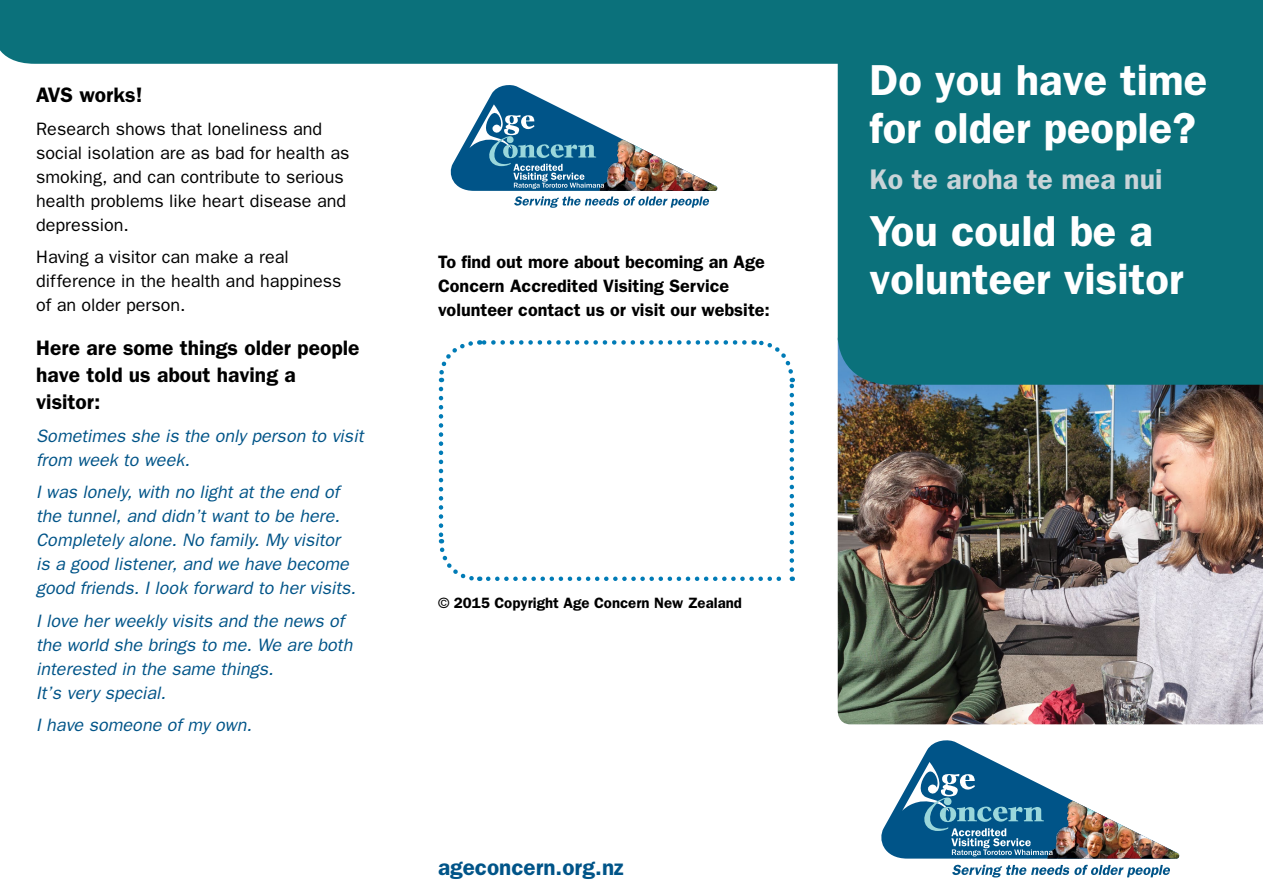
<style>
.page{position:relative;width:1263px;height:893px;background:#fff}
.page>*{position:absolute;margin:0;border:0;box-sizing:border-box;transform-origin:0 0}
.t1{font:600 43.5px/48px "Franklin Gothic";color:#fff}
.t2{font:600 28.5px "Franklin Gothic";color:#c9d4d8}
.t3{font:600 22.5px "Franklin Gothic";color:#005488}
.t4{font:600 21px/27px "Franklin Gothic";color:#000}
.t5{font:italic 18px/24px "Franklin Gothic";color:#005488}
.t6{font:18px/24px "Franklin Gothic";color:#000}
.t7{font:600 18px/24px "Franklin Gothic";color:#000}
.t8{font:600 15px "Franklin Gothic";color:#000}
.s1{font-weight:400}
</style>
<div class="page">
<img style="left:838px;top:385px;width:425px;height:339px">
<div style="left:838px;top:0;width:425px;height:385px;background:#0b717b"></div>
<svg style="left:438px;top:389px;width:42px;height:192px"></svg>
<svg style="left:488px;top:576px;width:305px;height:5px"></svg>
<svg style="left:753px;top:340px;width:42px;height:230px"></svg>
<svg style="left:438px;top:340px;width:306px;height:42px"></svg>
<svg style="left:952px;top:865px;width:218px;height:12px"></svg>
<svg style="left:881px;top:740px;width:298px;height:119px"></svg>
<svg style="left:450px;top:85px;width:267px;height:123px"></svg>
<div style="left:0;top:0;width:857px;height:64px;background:#0b717b"></div>
<p class="t4" style="left:36px;top:81px;width:108px">AVS works!</p>
<p class="t6" style="left:36px;top:116px;width:315px">Research shows that loneliness and social isolation are as bad for health as smoking, and can contribute to serious health problems like heart disease and depression.</p>
<p class="t6" style="left:36px;top:244px;width:307px">Having a visitor can make a real difference in the health and happiness of an older person.</p>
<p class="t4" style="left:36px;top:334px;width:325px">Here are some things older people have told us about having a visitor:</p>
<p class="t5" style="left:36px;top:423px;width:329px">Sometimes she is the only person to visit from week to week.</p>
<p class="t5" style="left:36px;top:480px;width:321px">I was lonely, with no light at the end of the tunnel, and didn’t want to be here.<br>Completely alone. No family. My visitor is a good listener, and we have become good friends. I look forward to her visits.</p>
<p class="t5" style="left:36px;top:608px;width:318px">I love her weekly visits and the news of the world she brings to me. We are both interested in the same things.<br>It’s very special.</p>
<p class="t5" style="left:36px;top:713px;width:217px">I have someone of my own.</p>
<p class="t7" style="left:438px;top:249px;width:333px">To find out more about becoming an Age<br>Concern Accredited Visiting Service volunteer contact us or visit our website:</p>
<p class="t8" style="left:438px;top:594px;width:305px"><span class="s1">©</span> 2015 Copyright Age Concern New Zealand</p>
<p class="t3" style="left:438px;top:854px;width:187px">ageconcern.org.nz</p>
<h1 class="t1" style="left:870px;top:55px;width:339px">Do you have time for older people?</h1>
<h2 class="t2" style="left:870px;top:162px;width:294px">Ko te aroha te mea nui</h2>
<h1 class="t1" style="left:870px;top:205px;width:316px">You could be a volunteer visitor</h1>
</div>
